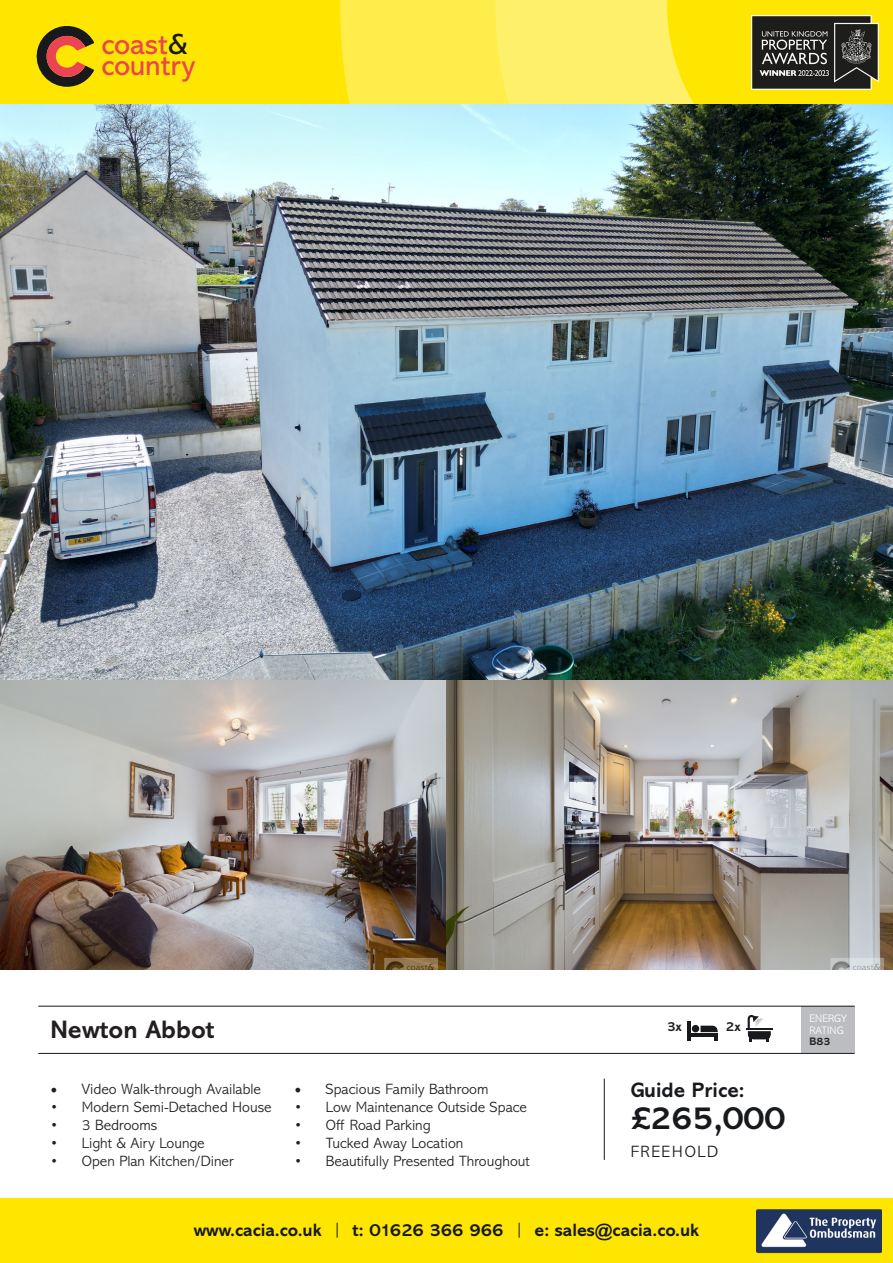
<style>
.page{position:relative;width:893px;height:1263px;background:#fff}
.page>*{position:absolute;margin:0;border:0;box-sizing:border-box;transform-origin:0 0}
.t1{font:700 33px "Abadi MT Std";color:#17191c}
.t2{font:29.4px/20.9px "Abadi MT Std";color:#eb4453}
.t3{font:700 25.5px "Abadi MT Std";color:#231f20}
.t4{font:700 21px "Abadi MT Std";color:#17191c}
.t5{font:700 18px "Abadi MT Std";color:#17191c}
.t6{font:300 16.5px "Abadi MT Std";letter-spacing:.1em;color:#17191c}
.t7{font:300 15px "Abadi MT Std";color:#231f20}
.t8{font:700 13.5px "Abadi MT Std";color:#202222}
.t9{font:300 10.95px "Abadi MT Std";color:#fff}
.t10{font:700 10.95px "Abadi MT Std";color:#231f20}
.s1{color:#17191d}
.s2{font-family:"Minion Pro";font-weight:400;font-size:18px}
.s3{font-weight:300}
</style>
<div class="page">
<img style="left:0;top:103px;width:893px;height:578px">
<img style="left:0;top:681px;width:446px;height:288px">
<img style="left:446px;top:681px;width:447px;height:288px">
<div style="left:0;top:1199px;width:893px;height:64px;background:#ffe601"></div>
<div style="left:801px;top:1006px;width:54px;height:47px;background:#bcbdc0"></div>
<hr style="left:687px;top:1022px;width:3px;height:19px;background:#17191d">
<hr style="left:689px;top:1033px;width:29px;height:4px;background:#17191d">
<div style="left:692px;top:1025px;width:7px;height:7px;background:#17191d;border-radius:50%"></div>
<svg style="left:700px;top:1026px;width:18px;height:15px"></svg>
<hr style="left:746px;top:1028px;width:26px;height:2px;background:#17191d">
<svg style="left:748px;top:1015px;width:23px;height:27px"></svg>
<hr style="left:38px;top:1006px;width:817px;height:1px;background:#17191c">
<hr style="left:604px;top:1078px;width:1px;height:82px;background:#17191c">
<hr style="left:38px;top:1053px;width:817px;height:1px;background:#17191c">
<div style="left:0;top:0;width:893px;height:103px;background:#ffe601"></div>
<svg style="left:36px;top:26px;width:58px;height:61px"></svg>
<div style="left:340px;top:0;width:481px;height:103px;background:#ffed4c"></div>
<svg style="left:496px;top:0;width:325px;height:103px;background:#ffec46"></svg>
<img style="left:751px;top:15px;width:127px;height:74px">
<img style="left:756px;top:1209px;width:125px;height:45px">
<p class="t2" style="left:101px;top:34px;width:95px">coast<span class="s1">&amp; </span>country</p>
<p class="t3" style="left:50px;top:1014px;width:166px">Newton Abbot</p>
<p class="t8" style="left:667px;top:1018px;width:16px">3x</p>
<p class="t8" style="left:726px;top:1018px;width:16px">2x</p>
<p class="t7" style="left:50px;top:1081px;width:212px"><span class="s2">•</span> Video Walk-through Available</p>
<p class="t7" style="left:50px;top:1099px;width:223px">• Modern Semi-Detached House</p>
<p class="t7" style="left:50px;top:1117px;width:109px">• 3 Bedrooms</p>
<p class="t7" style="left:50px;top:1135px;width:156px">• Light &amp; Airy Lounge</p>
<p class="t7" style="left:50px;top:1153px;width:185px">• Open Plan Kitchen/Diner</p>
<p class="t7" style="left:294px;top:1081px;width:196px"><span class="s2">•</span> Spacious Family Bathroom</p>
<p class="t7" style="left:294px;top:1099px;width:234px">• Low Maintenance Outside Space</p>
<p class="t7" style="left:294px;top:1117px;width:138px">• Off Road Parking</p>
<p class="t7" style="left:294px;top:1135px;width:170px">• Tucked Away Location</p>
<p class="t7" style="left:294px;top:1153px;width:237px">• Beautifully Presented Throughout</p>
<p class="t4" style="left:631px;top:1078px;width:115px">Guide Price:</p>
<p class="t1" style="left:631px;top:1098px;width:156px">£265,000</p>
<p class="t6" style="left:631px;top:1142px;width:89px">FREEHOLD</p>
<p class="t5" style="left:194px;top:1219px;width:507px">www.cacia.co.uk <span class="s3">|</span> t: 01626 366 966 <span class="s3">|</span> e: sales@cacia.co.uk</p>
<p class="t9" style="left:810px;top:1013px;width:39px">ENERGY</p>
<p class="t9" style="left:810px;top:1024px;width:36px">RATING</p>
<p class="t10" style="left:810px;top:1035px;width:22px">B83</p>
</div>
